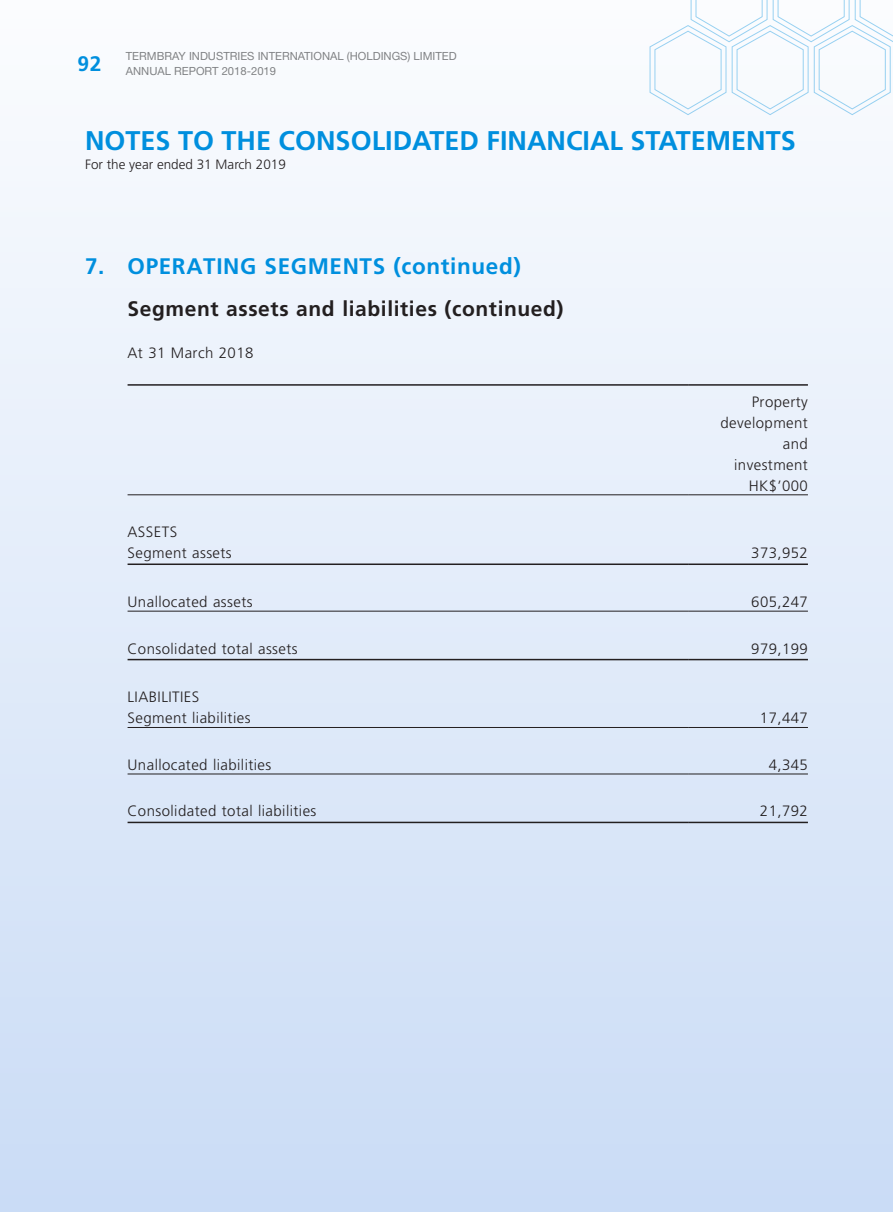
<style>
.page{position:relative;width:893px;height:1212px;background:#fff}
.page>*{position:absolute;margin:0;border:0;box-sizing:border-box;transform-origin:0 0}
.t1{font:700 27px "Frutiger LT Std";color:#008fde}
.t2{font:700 22.5px "Frutiger LT Std";letter-spacing:.03em;color:#008fde}
.t3{font:700 21px "Frutiger LT Std";letter-spacing:.03em;color:#231f20}
.t4{font:700 21px "Frutiger LT Std";color:#008fde}
.t5{font:300 15px/21px "Frutiger LT Std";letter-spacing:.03em;color:#231f20}
.t6{font:300 13.5px "Frutiger LT Std";color:#231f20}
.t7{font:11.25px/15px "Helvetica Neue LT Std";color:#808285}
</style>
<div class="page">
<div style="left:0;top:0;width:893px;height:1212px;background:linear-gradient(to bottom,#fbfcfe,#c9dbf5)"></div>
<div style="left:122px;top:48px;width:338px;height:31px;background:#fff"></div>
<svg style="left:649px;top:0;width:244px;height:116px"></svg>
<hr style="left:128px;top:384px;width:561px;height:2px;background:#231f20">
<hr style="left:689px;top:384px;width:119px;height:2px;background:#231f20">
<hr style="left:128px;top:494px;width:561px;height:1px;background:#231f20">
<hr style="left:689px;top:494px;width:119px;height:1px;background:#231f20">
<hr style="left:128px;top:563px;width:561px;height:2px;background:#231f20">
<hr style="left:689px;top:563px;width:119px;height:2px;background:#231f20">
<hr style="left:128px;top:611px;width:561px;height:1px;background:#231f20">
<hr style="left:689px;top:611px;width:119px;height:1px;background:#231f20">
<hr style="left:128px;top:659px;width:561px;height:1px;background:#231f20">
<hr style="left:689px;top:659px;width:119px;height:1px;background:#231f20">
<hr style="left:128px;top:727px;width:561px;height:1px;background:#231f20">
<hr style="left:689px;top:727px;width:119px;height:1px;background:#231f20">
<hr style="left:128px;top:773px;width:561px;height:1px;background:#231f20">
<hr style="left:689px;top:773px;width:119px;height:1px;background:#231f20">
<hr style="left:128px;top:822px;width:561px;height:1px;background:#231f20">
<hr style="left:689px;top:822px;width:119px;height:1px;background:#231f20">
<h3 class="t4" style="left:77px;top:51px;width:25px">92</h3>
<p class="t7" style="left:126px;top:49px;width:332px">TERMBRAY INDUSTRIES INTERNATIONAL (HOLDINGS) LIMITED<br>ANNUAL REPORT 2018-2019</p>
<h1 class="t1" style="left:85px;top:125px;width:712px">NOTES TO THE CONSOLIDATED FINANCIAL STATEMENTS</h1>
<p class="t6" style="left:85px;top:156px;width:202px">For the year ended 31 March 2019</p>
<h2 class="t2" style="left:85px;top:253px;width:437px">7. OPERATING SEGMENTS (continued)</h2>
<h3 class="t3" style="left:128px;top:296px;width:438px">Segment assets and liabilities (continued)</h3>
<p class="t5" style="left:128px;top:342px;width:127px">At 31 March 2018</p>
<p class="t5" style="left:128px;top:522px;width:106px">ASSETS<br>Segment assets</p>
<p class="t5" style="left:720px;top:391px;width:89px;text-align:right">Property development and investment<br>HK$’000</p>
<p class="t5" style="left:751px;top:543px;width:58px">373,952</p>
<p class="t5" style="left:128px;top:591px;width:127px">Unallocated assets</p>
<p class="t5" style="left:751px;top:591px;width:58px">605,247</p>
<p class="t5" style="left:128px;top:638px;width:172px">Consolidated total assets</p>
<p class="t5" style="left:751px;top:638px;width:58px">979,199</p>
<p class="t5" style="left:128px;top:687px;width:124px">LIABILITIES<br>Segment liabilities</p>
<p class="t5" style="left:760px;top:708px;width:49px">17,447</p>
<p class="t5" style="left:128px;top:754px;width:145px">Unallocated liabilities</p>
<p class="t5" style="left:769px;top:754px;width:41px">4,345</p>
<p class="t5" style="left:128px;top:801px;width:190px">Consolidated total liabilities</p>
<p class="t5" style="left:760px;top:801px;width:49px">21,792</p>
</div>
